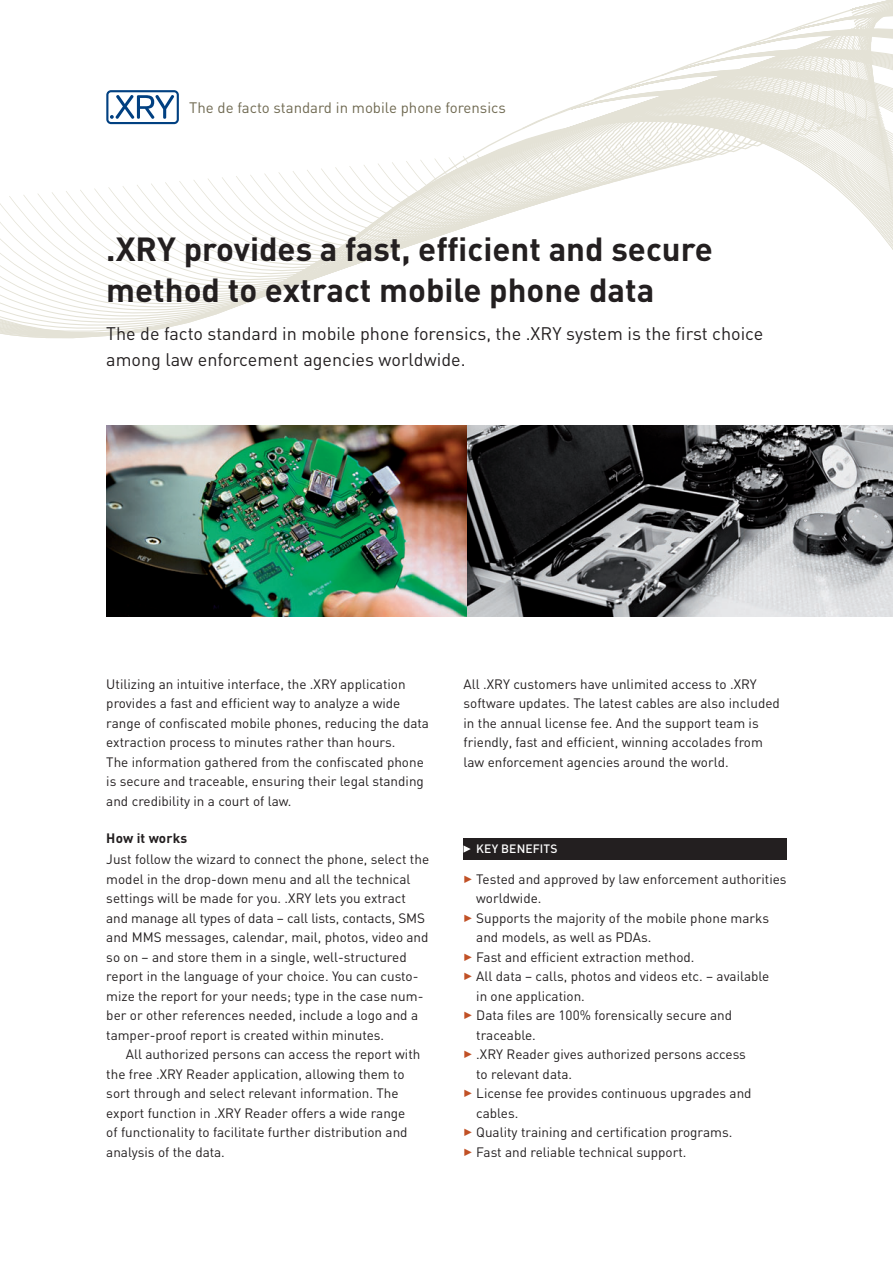
<style>
.page{position:relative;width:893px;height:1263px;background:#fff}
.page>*{position:absolute;margin:0;border:0;box-sizing:border-box;transform-origin:0 0}
.t1{font:700 33px/40.5px "DIN";color:#231f20}
.t2{font:18px/25.5px "DIN";color:#231f20}
.t3{font:15px "DIN";color:#706a52}
.t4{font:13.5px/19.5px "DIN";color:#231f20}
.t5{font:700 13.5px "DIN";letter-spacing:.01em;color:#231f20}
.t6{font:500 12px "DIN Pro";letter-spacing:.01em;color:#fff}
.s1{font-family:"Audi Sans";font-size:10.5px;color:#c15126}
</style>
<div class="page">
<div style="left:463px;top:838px;width:324px;height:21px;background:#231f20"></div>
<svg style="left:463px;top:845px;width:8px;height:8px"></svg>
<svg style="left:0;top:0;width:893px;height:339px"></svg>
<svg style="left:106px;top:90px;width:73px;height:34px"></svg>
<img style="left:106px;top:425px;width:362px;height:192px">
<svg style="left:468px;top:425px;width:425px;height:192px;background:#616264"></svg>
<p class="t3" style="left:189px;top:102px;width:318px">The de facto standard in mobile phone forensics</p>
<h1 class="t1" style="left:106px;top:233px;width:608px">.XRY provides a fast, efficient and secure method to extract mobile phone data</h1>
<h2 class="t2" style="left:106px;top:323px;width:659px">The de facto standard in mobile phone forensics, the .XRY system is the first choice among law enforcement agencies worldwide.</h2>
<p class="t4" style="left:106px;top:675px;width:324px">Utilizing an intuitive interface, the .XRY application provides a fast and efficient way to analyze a wide range of confiscated mobile phones, reducing the data extraction process to minutes rather than hours.<br>The information gathered from the confiscated phone is secure and traceable, ensuring their legal standing and credibility in a court of law.</p>
<p class="t5" style="left:106px;top:833px;width:82px">How it works</p>
<p class="t4" style="left:106px;top:851px;width:324px">Just follow the wizard to connect the phone, select the model in the drop-down menu and all the technical settings will be made for you. .XRY lets you extract and manage all types of data – call lists, contacts, SMS and MMS messages, calendar, mail, photos, video and so on – and store them in a single, well-structured report in the language of your choice. You can custo&shy;mize the report for your needs; type in the case num&shy;ber or other references needed, include a logo and a tamper-proof report is created within minutes.</p>
<p class="t4" style="left:106px;top:1046px;width:316px;text-indent:19px">All authorized persons can access the report with the free .XRY Reader application, allowing them to sort through and select relevant information. The export function in .XRY Reader offers a wide range<br>of functionality to facilitate further distribution and analysis of the data.</p>
<p class="t4" style="left:463px;top:675px;width:318px">All .XRY customers have unlimited access to .XRY software updates. The latest cables are also included in the annual license fee. And the support team is friendly, fast and efficient, winning accolades from law enforcement agencies around the world.</p>
<p class="t6" style="left:476px;top:844px;width:83px">KEY BENEFITS</p>
<p class="t4" style="left:476px;top:870px;width:312px;text-indent:-13px"><span class="s1">•</span> Tested and approved by law enforcement authorities worldwide.</p>
<p class="t4" style="left:476px;top:909px;width:294px;text-indent:-13px"><span class="s1">•</span> Supports the majority of the mobile phone marks and models, as well as PDAs.</p>
<p class="t4" style="left:463px;top:948px;width:232px"><span class="s1">•</span> Fast and efficient extraction method.</p>
<p class="t4" style="left:476px;top:968px;width:295px;text-indent:-13px"><span class="s1">•</span> All data – calls, photos and videos etc. – available in one application.</p>
<p class="t4" style="left:476px;top:1007px;width:257px;text-indent:-13px"><span class="s1">•</span> Data files are 100% forensically secure and traceable.</p>
<p class="t4" style="left:476px;top:1046px;width:271px;text-indent:-13px"><span class="s1">•</span> .XRY Reader gives authorized persons access to relevant data.</p>
<p class="t4" style="left:476px;top:1085px;width:277px;text-indent:-13px"><span class="s1">•</span> License fee provides continuous upgrades and cables.</p>
<p class="t4" style="left:463px;top:1124px;width:270px"><span class="s1">•</span> Quality training and certification programs.</p>
<p class="t4" style="left:463px;top:1143px;width:225px"><span class="s1">•</span> Fast and reliable technical support.</p>
</div>
